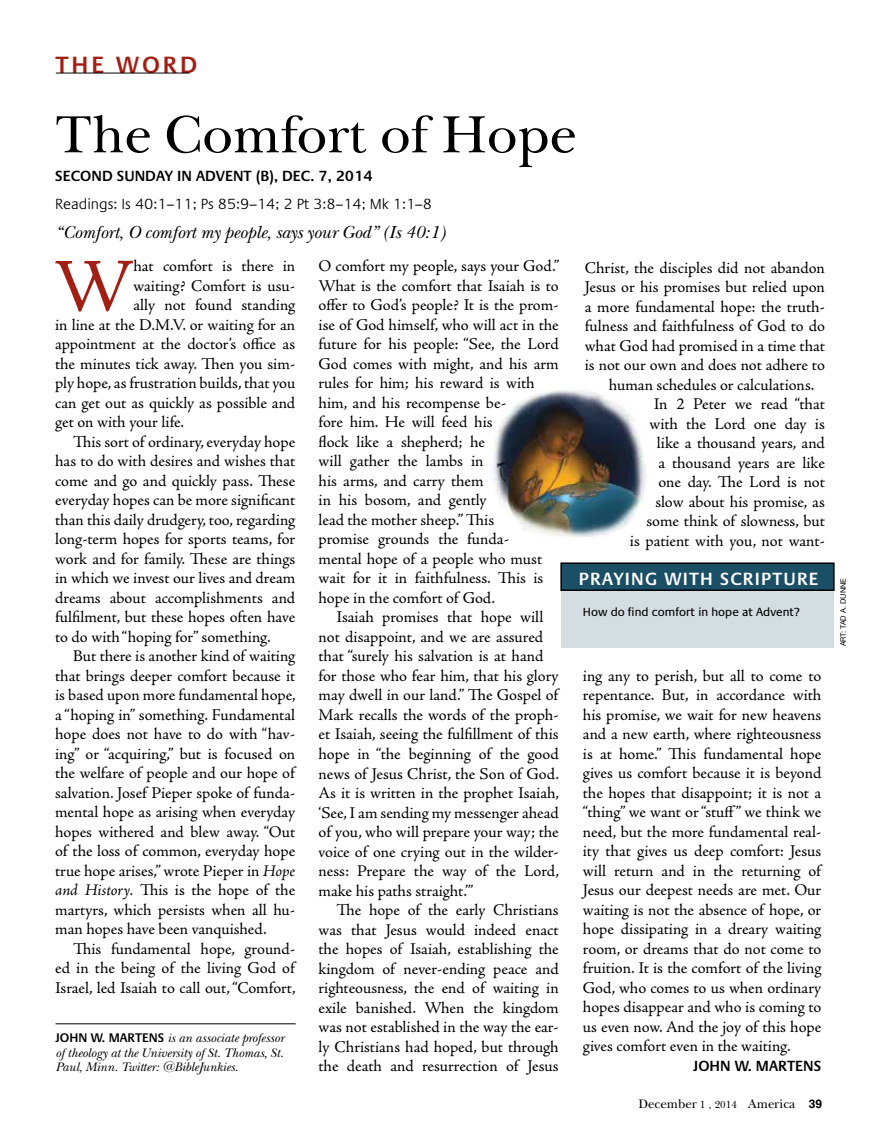
<style>
.page{position:relative;width:878px;height:1134px;background:#fff}
.page>*{position:absolute;margin:0;border:0;box-sizing:border-box;transform-origin:0 0}
.t1{font:76.2px "Adobe Jenson Pro";color:#a21f14}
.t2{font:54px "New Baskerville ITC";color:#000}
.t3{font:600 24px "Praxis LT Pro";color:#a21f14}
.t4{font:italic 18px "New Baskerville ITC";color:#000}
.t5{font:600 18px "Praxis LT Pro";letter-spacing:.065em;color:#fff}
.t6{font:16.5px/19.5px "Adobe Jenson Pro";color:#000}
.t7{font:600 15px "Praxis LT Pro";color:#000}
.t8{font:300 15px "Praxis LT Pro";color:#000}
.t9{font:italic 12.75px/14.5px "New Baskerville ITC";color:#000;text-align:justify}
.t10{font:12.75px "New Baskerville ITC";color:#000}
.t11{font:12px "Praxis LT Pro";color:#000}
.t12{font:7.5px "Helvetica Neue";color:#000}
.s1{font-style:italic}
.s2{font-family:"Praxis LT Pro";font-weight:600;font-style:normal}
.s3{font-size:10.5px}
.s4{font-family:"Helvetica LT Std";font-weight:700;font-size:12px}
</style>
<div class="page">
<div style="left:561px;top:570px;width:272px;height:78px;background:#d4dde2"></div>
<div style="left:561px;top:563px;width:272px;height:27px;background:#1b4f65"></div>
<div style="left:560px;top:562px;width:274px;height:29px;border:2px solid #000"></div>
<hr style="left:56px;top:1024px;width:240px;height:1px;background:#000">
<hr style="left:56px;top:73px;width:134px;height:1px;background:#000">
<img style="left:493px;top:390px;width:153px;height:148px">
<h3 class="t3" style="left:56px;top:51px;width:17px">THE</h3>
<h3 class="t3" style="left:116px;top:51px;width:82px">WORD</h3>
<h2 class="t2" style="left:55px;top:102px;width:523px">The Comfort of Hope</h2>
<p class="t7" style="left:55px;top:167px;width:152px">SECOND SUNDAY IN ADV</p>
<p class="t7" style="left:225px;top:167px;width:149px">ENT (B), DEC. 7, 2014</p>
<p class="t8" style="left:55px;top:196px;width:378px">Readings: Is 40:1–11; Ps 85:9–14; 2 Pt 3:8–14; Mk 1:1–8</p>
<p class="t4" style="left:55px;top:221px;width:392px">“Comfort, O comfort my people, says your God” (Is 40:1)</p>
<h1 class="t1" style="left:53px;top:243px;width:82px">W</h1>
<p class="t6" style="left:133px;top:257px;width:163px">hat comfort is there in</p>
<p class="t6" style="left:133px;top:276px;width:163px">waiting? Comfort is usu-</p>
<p class="t6" style="left:133px;top:296px;width:163px">ally not found standing</p>
<p class="t6" style="left:55px;top:315px;width:242px">in line at the D.M.V. or waiting for an</p>
<p class="t6" style="left:55px;top:335px;width:242px">appointment at the doctor’s office as</p>
<p class="t6" style="left:55px;top:354px;width:241px">the minutes tick away. Then you sim-</p>
<p class="t6" style="left:55px;top:374px;width:241px">ply hope, as frustration builds, that you</p>
<p class="t6" style="left:55px;top:393px;width:242px">can get out as quickly as possible and</p>
<p class="t6" style="left:55px;top:413px;width:130px">get on with your life.</p>
<p class="t6" style="left:73px;top:432px;width:223px">This sort of ordinary, everyday hope</p>
<p class="t6" style="left:55px;top:452px;width:241px">has to do with desires and wishes that</p>
<p class="t6" style="left:55px;top:471px;width:241px">come and go and quickly pass. These</p>
<p class="t6" style="left:55px;top:491px;width:242px">everyday hopes can be more significant</p>
<p class="t6" style="left:55px;top:510px;width:242px">than this daily drudgery, too, regarding</p>
<p class="t6" style="left:55px;top:530px;width:242px">long-term hopes for sports teams, for</p>
<p class="t6" style="left:55px;top:549px;width:242px">work and for family. These are things</p>
<p class="t6" style="left:55px;top:569px;width:242px">in which we invest our lives and dream</p>
<p class="t6" style="left:55px;top:588px;width:242px">dreams about accomplishments and</p>
<p class="t6" style="left:55px;top:608px;width:241px">fulfilment, but these hopes often have</p>
<p class="t6" style="left:55px;top:627px;width:217px">to do with “hoping for” something.</p>
<p class="t6" style="left:73px;top:647px;width:224px">But there is another kind of waiting</p>
<p class="t6" style="left:55px;top:666px;width:242px">that brings deeper comfort because it</p>
<p class="t6" style="left:55px;top:686px;width:242px">is based upon more fundamental hope,</p>
<p class="t6" style="left:55px;top:705px;width:241px">a “hoping in” something. Fundamental</p>
<p class="t6" style="left:55px;top:725px;width:241px">hope does not have to do with “hav-</p>
<p class="t6" style="left:55px;top:744px;width:241px">ing” or “acquiring,” but is focused on</p>
<p class="t6" style="left:55px;top:764px;width:243px">the welfare of people and our hope of</p>
<p class="t6" style="left:55px;top:783px;width:241px">salvation. Josef Pieper spoke of funda-</p>
<p class="t6" style="left:55px;top:803px;width:241px">mental hope as arising when everyday</p>
<p class="t6" style="left:55px;top:822px;width:241px">hopes withered and blew away. “Out</p>
<p class="t6" style="left:55px;top:842px;width:242px">of the loss of common, everyday hope</p>
<p class="t6" style="left:55px;top:861px;width:242px">true hope arises,” wrote Pieper in <span class="s1">Hope</span></p>
<p class="t6" style="left:55px;top:881px;width:241px"><span class="s1">and History.</span> This is the hope of the</p>
<p class="t6" style="left:55px;top:900px;width:241px">martyrs, which persists when all hu-</p>
<p class="t6" style="left:55px;top:920px;width:213px">man hopes have been vanquished.</p>
<p class="t6" style="left:73px;top:939px;width:224px">This fundamental hope, ground-</p>
<p class="t6" style="left:55px;top:959px;width:243px">ed in the being of the living God of</p>
<p class="t6" style="left:55px;top:978px;width:242px">Israel, led Isaiah to call out, “Comfort,</p>
<p class="t9" style="left:56px;top:1031px;width:230px"><span class="s2">JOHN W. MARTENS</span> is an associate professor of theology at the University of St. Thomas, St.<br>Paul, Minn. Twitter: @BibleJunkies.</p>
<p class="t6" style="left:318px;top:257px;width:242px">O comfort my people, says your God.”<br>What is the comfort that Isaiah is to offer to God’s people? It is the prom&shy;ise of God himself, who will act in the future for his people: “See, the Lord<br>God comes with might, and his arm rules for him; his reward is with him, and his recompense be-<br>fore him. He will feed his<br>flock like a shepherd; he<br>will gather the lambs in<br>his arms, and carry them<br>in his bosom, and gently<br>lead the mother sheep.” This<br>promise grounds the funda-<br>mental hope of a people who must wait for it in faithfulness. This is hope in the comfort of God.</p>
<p class="t6" style="left:318px;top:608px;width:243px;text-indent:18px">Isaiah promises that hope will not disappoint, and we are assured that “surely his salvation is at hand for those who fear him, that his glory may dwell in our land.” The Gospel of Mark recalls the words of the proph&shy;et Isaiah, seeing the fulfillment of this hope in “the beginning of the good news of Jesus Christ, the Son of God.<br>As it is written in the prophet Isaiah, ‘See, I am sending my messenger ahead of you, who will prepare your way; the voice of one crying out in the wilder&shy;ness: Prepare the way of the Lord, make his paths straight.’”</p>
<p class="t6" style="left:318px;top:900px;width:242px;text-align:justify;text-indent:18px">The hope of the early Christians was that Jesus would indeed enact the hopes of Isaiah, establishing the kingdom of never-ending peace and righteousness, the end of waiting in exile banished. When the kingdom was not established in the way the ear&shy;ly Christians had hoped, but through the death and resurrection of Jesus</p>
<p class="t6" style="left:585px;top:258px;width:241px">Christ, the disciples did not abandon</p>
<p class="t6" style="left:585px;top:278px;width:242px">Jesus or his promises but relied upon</p>
<p class="t6" style="left:585px;top:297px;width:241px">a more fundamental hope: the truth-</p>
<p class="t6" style="left:585px;top:317px;width:241px">fulness and faithfulness of God to do</p>
<p class="t6" style="left:585px;top:336px;width:242px">what God had promised in a time that</p>
<p class="t6" style="left:585px;top:356px;width:241px">is not our own and does not adhere to</p>
<p class="t6" style="left:609px;top:375px;width:207px">human schedules or calculations.</p>
<p class="t6" style="left:654px;top:395px;width:173px">In 2 Peter we read “that</p>
<p class="t6" style="left:649px;top:414px;width:177px">with the Lord one day is</p>
<p class="t6" style="left:657px;top:434px;width:169px">like a thousand years, and</p>
<p class="t6" style="left:658px;top:453px;width:168px">a thousand years are like</p>
<p class="t6" style="left:658px;top:473px;width:168px">one day. The Lord is not</p>
<p class="t6" style="left:655px;top:492px;width:171px">slow about his promise, as</p>
<p class="t6" style="left:646px;top:512px;width:180px">some think of slowness, but</p>
<p class="t6" style="left:630px;top:531px;width:196px">is patient with you, not want-</p>
<p class="t5" style="left:579px;top:568px;width:115px">PRAYIN G WITH</p>
<p class="t5" style="left:720px;top:568px;width:88px">SCRI PTURE</p>
<p class="t11" style="left:583px;top:605px;width:218px">H ow do find comfort in hope at Advent?</p>
<p class="t6" style="left:583px;top:666px;width:241px;text-align:justify">ing any to perish, but all to come to repentance. But, in accordance with his promise, we wait for new heavens and a new earth, where righteousness is at home.” This fundamental hope gives us comfort because it is beyond the hopes that disappoint; it is not a “thing” we want or “stuff” we think we need, but the more fundamental real&shy;ity that gives us deep comfort: Jesus will return and in the returning of Jesus our deepest needs are met. Our waiting is not the absence of hope, or hope dissipating in a dreary waiting room, or dreams that do not come to fruition. It is the comfort of the living God, who comes to us when ordinary hopes disappear and who is coming to us even now. And the joy of this hope gives comfort even in the waiting.</p>
<p class="t7" style="left:693px;top:1057px;width:130px">JOHN W. MARTENS</p>
<p class="t10" style="left:638px;top:1097px;width:185px">December <span class="s3">1 , 2014</span> America <span class="s4">39</span></p>
<p class="t12" style="left:837px;top:646px;width:70px;rotate:-90deg">art: tad a. dunne</p>
</div>
